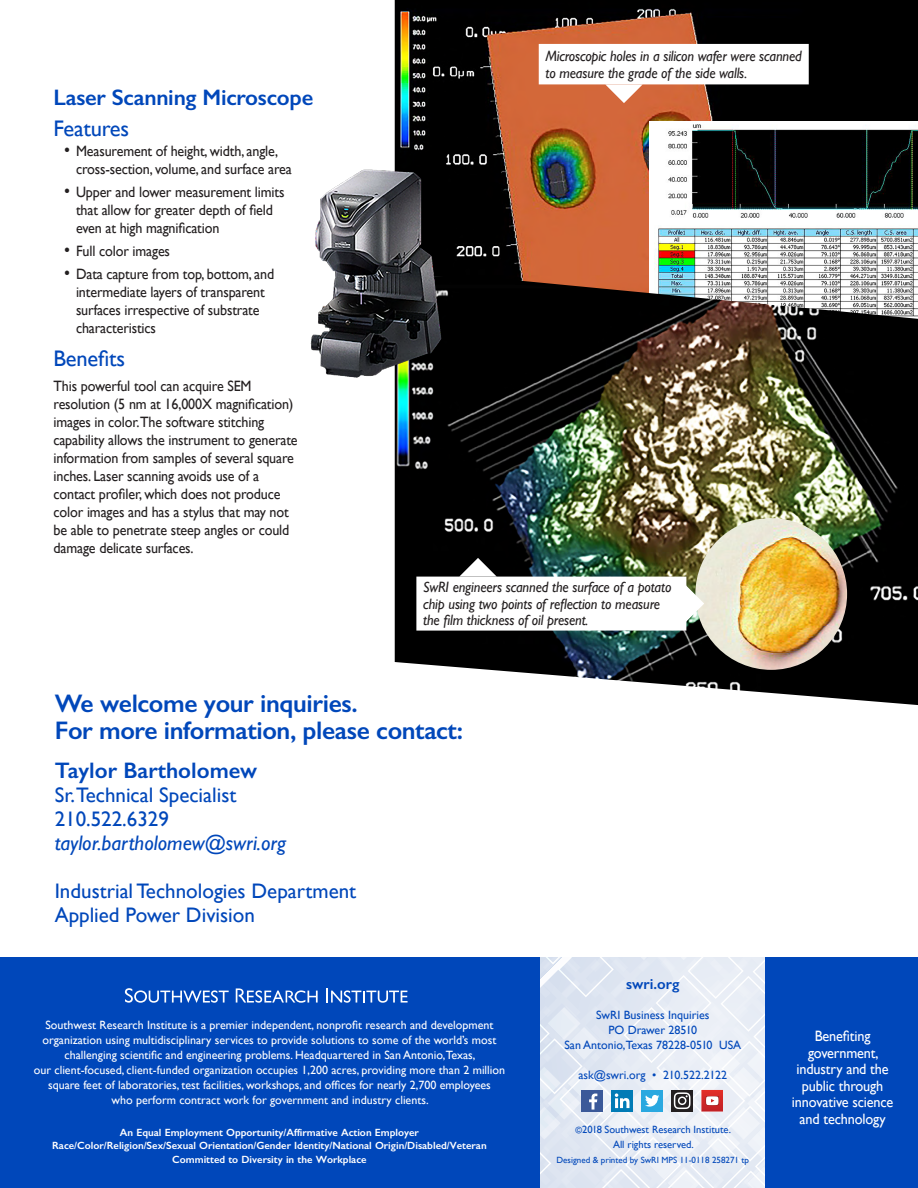
<style>
.page{position:relative;width:918px;height:1188px;background:#fff}
.page>*{position:absolute;margin:0;border:0;box-sizing:border-box;transform-origin:0 0}
.Contact_info{font:600 25.5px "Gill Sans";letter-spacing:-.015em;color:#0047ba}
.Subhead{font:600 22.5px "Gill Sans";letter-spacing:-.01em;color:#0047ba}
.Contact_info-2{font:600 22.5px "Gill Sans";color:#0047ba}
.Subhead-2{font:22.5px "Gill Sans";letter-spacing:-.01em;color:#0047ba}
.Contact_info-3{font:21px "Gill Sans";color:#0047ba}
.Contact_info-4{font:italic 21px "Gill Sans";color:#0047ba}
.Body{font:15px/18px "Gill Sans";letter-spacing:-.01em;color:#231f20;scale:.94 1}
.Photo_caption{font:italic 15px/16.5px "Gill Sans";letter-spacing:-.01em;color:#231f20;scale:.95 1}
.Photo_caption-2{font:15px/16.5px "Gill Sans";letter-spacing:-.01em;color:#fff;text-align:center;scale:.95 1}
.t1{font:600 15px "Gill Sans";color:#0047ba}
.t2{font:12px/15px "Gill Sans";color:#fff;text-align:center}
.t3{font:12px "Gill Sans";color:#0047ba}
.t4{font:600 10.5px "Gill Sans";color:#fff}
.t5{font:10.5px/15px "Gill Sans";color:#0047ba;text-align:center}
.t6{font:9px "Gill Sans";color:#0047ba}
.s1{font-size:18px}
.s2{font-size:9px}
</style>
<div class="page">
<img style="left:395px;top:0;width:523px;height:275px">
<div style="left:0;top:958px;width:540px;height:230px;background:#0047ba"></div>
<div style="left:766px;top:958px;width:152px;height:230px;background:#0047ba"></div>
<svg style="left:125px;top:988px;width:104px;height:15px"></svg>
<svg style="left:236px;top:988px;width:82px;height:15px"></svg>
<svg style="left:326px;top:988px;width:82px;height:15px"></svg>
<svg style="left:540px;top:958px;width:226px;height:230px"></svg>
<img style="left:650px;top:122px;width:268px;height:153px">
<img style="left:395px;top:275px;width:523px;height:430px">
<img style="left:695px;top:518px;width:152px;height:152px;border-radius:76px">
<svg style="left:416px;top:558px;width:288px;height:73px"></svg>
<svg style="left:539px;top:44px;width:270px;height:59px"></svg>
<img style="left:310px;top:169px;width:144px;height:212px">
<p class="Subhead" style="left:54px;top:84px;width:261px">Laser Scanning Microscope</p>
<p class="Subhead-2" style="left:54px;top:115px;width:77px">Features</p>
<p class="Body" style="left:76px;top:142px;width:231px;text-indent:-12px"><span class="s1">•</span> Measurement of height, width, angle, cross-section, volume, and surface area</p>
<p class="Body" style="left:76px;top:183px;width:223px;text-indent:-12px"><span class="s1">•</span> Upper and lower measurement limits that allow for greater depth of field even at high magnification</p>
<p class="Body" style="left:64px;top:242px;width:114px"><span class="s1">•</span> Full color images</p>
<p class="Body" style="left:76px;top:265px;width:212px;text-indent:-12px"><span class="s1">•</span> Data capture from top, bottom, and intermediate layers of transparent surfaces irrespective of substrate characteristics</p>
<p class="Subhead-2" style="left:54px;top:345px;width:73px">Benefits</p>
<p class="Body" style="left:54px;top:377px;width:261px">This powerful tool can acquire SEM resolution (5 nm at 16,000X magnification) images in color.The software stitching capability allows the instrument to generate information from samples of several square inches. Laser scanning avoids use of a contact profiler, which does not produce color images and has a stylus that may not be able to penetrate steep angles or could damage delicate surfaces.</p>
<p class="Photo_caption" style="left:546px;top:48px;width:271px">Microscopic holes in a silicon wafer were scanned to measure the grade of the side walls.</p>
<p class="Photo_caption" style="left:423px;top:579px;width:263px">SwRI engineers scanned the surface of a potato chip using two points of reflection to measure the film thickness of oil present.</p>
<p class="Contact_info" style="left:55px;top:688px;width:305px">We welcome your inquiries.</p>
<p class="Contact_info" style="left:55px;top:715px;width:410px">For more information, please contact:</p>
<p class="Contact_info-2" style="left:55px;top:757px;width:204px">Taylor Bartholomew</p>
<p class="Contact_info-3" style="left:55px;top:782px;width:183px">Sr.Technical Specialist</p>
<p class="Contact_info-3" style="left:55px;top:806px;width:116px">210.522.6329</p>
<p class="Contact_info-4" style="left:55px;top:831px;width:233px">taylor.bartholomew@swri.org</p>
<p class="Contact_info-3" style="left:55px;top:878px;width:303px">Industrial Technologies Department</p>
<p class="Contact_info-3" style="left:55px;top:902px;width:202px">Applied Power Division</p>
<p class="t2" style="left:34px;top:1017px;width:473px">Southwest Research Institute is a premier independent, nonprofit research and development organization using multidisciplinary services to provide solutions to some of the world’s most challenging scientific and engineering problems. Headquartered in San Antonio,Texas,<br>our client-focused, client-funded organization occupies 1,200 acres, providing more than 2 million square feet of laboratories, test facilities, workshops, and offices for nearly 2,700 employees<br>who perform contract work for government and industry clients.</p>
<p class="t4" style="left:120px;top:1126px;width:301px">An Equal Employment Opportunity/Affirmative Action Employer</p>
<p class="t4" style="left:52px;top:1139px;width:436px">Race/Color/Religion/Sex/Sexual Orientation/Gender Identity/National Origin/Disabled/Veteran</p>
<p class="t4" style="left:172px;top:1153px;width:196px">Committed to Diversity in the Workplace</p>
<p class="t1" style="left:626px;top:975px;width:55px">swri.org</p>
<p class="t3" style="left:596px;top:1008px;width:115px">SwRI Business Inquiries</p>
<p class="t3" style="left:608px;top:1023px;width:90px">PO Drawer 28510</p>
<p class="t3" style="left:564px;top:1038px;width:178px">San Antonio,Texas 78228-0510 USA</p>
<p class="t3" style="left:578px;top:1068px;width:150px">ask@swri.org • 210.522.2122</p>
<p class="t5" style="left:576px;top:1122px;width:157px"><span class="s2">©</span>2018 Southwest Research Institute.<br>All rights reserved.</p>
<p class="t6" style="left:557px;top:1155px;width:194px">Designed &amp; printed by SwRI MPS 11-0118 258271 tp</p>
<p class="Photo_caption-2" style="left:792px;top:1028px;width:108px">Benefiting government, industry and the public through innovative science and technology</p>
</div>
